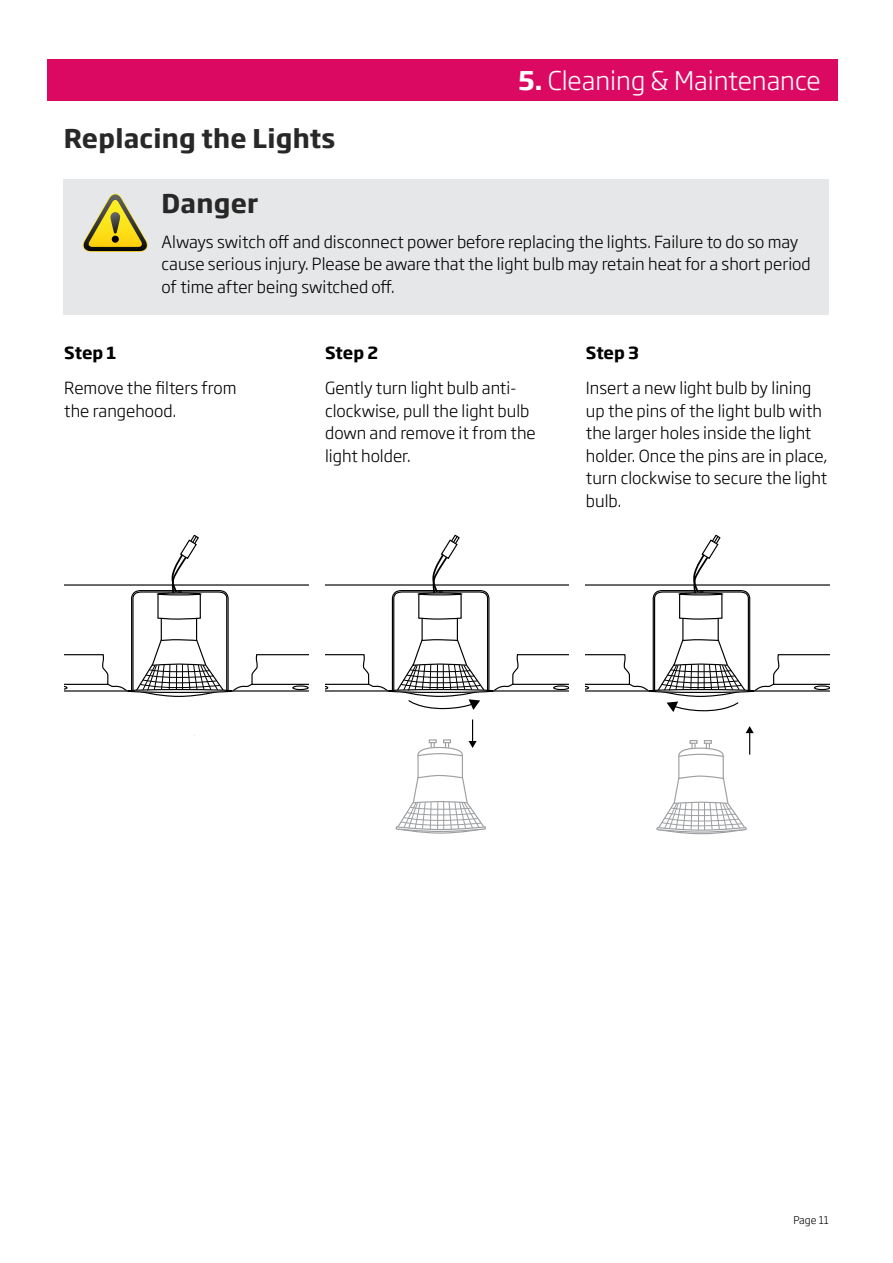
<style>
.page{position:relative;width:893px;height:1263px;background:#fff}
.page>*{position:absolute;margin:0;border:0;box-sizing:border-box;transform-origin:0 0}
.t1{font:700 25.5px "Soho Gothic Pro";letter-spacing:.01em;color:#292829}
.t2{font:300 25.5px "Soho Gothic Pro";color:#fff}
.t3{font:300 16.5px/22.5px "Soho Gothic Pro";color:#000}
.t4{font:700 16.5px "Soho Gothic Pro";letter-spacing:-.01em;color:#000}
.t5{font:300 10.5px "Soho Gothic Pro";color:#000}
.s1{font-weight:700}
</style>
<div class="page">
<div style="left:47px;top:60px;width:791px;height:41px;background:#db0962"></div>
<svg style="left:64px;top:534px;width:244px;height:163px"></svg>
<svg style="left:395px;top:719px;width:91px;height:115px"></svg>
<svg style="left:325px;top:534px;width:244px;height:176px"></svg>
<svg style="left:656px;top:726px;width:98px;height:109px"></svg>
<svg style="left:586px;top:534px;width:244px;height:178px"></svg>
<div style="left:64px;top:180px;width:765px;height:135px;background:#e6e7e8"></div>
<svg style="left:82px;top:194px;width:66px;height:58px"></svg>
<h1 class="t1" style="left:64px;top:118px;width:273px">Replacing the Lights</h1>
<h1 class="t2" style="left:518px;top:61px;width:304px"><span class="s1">5.</span> Cleaning &amp; Maintenance</h1>
<h1 class="t1" style="left:162px;top:183px;width:98px">Danger</h1>
<p class="t3" style="left:162px;top:229px;width:651px">Always switch off and disconnect power before replacing the lights. Failure to do so may cause serious injury. Please be aware that the light bulb may retain heat for a short period of time after being switched off.</p>
<p class="t4" style="left:64px;top:340px;width:54px">Step 1</p>
<p class="t3" style="left:64px;top:376px;width:174px">Remove the filters from the rangehood.</p>
<p class="t4" style="left:325px;top:340px;width:55px">Step 2</p>
<p class="t3" style="left:325px;top:376px;width:212px">Gently turn light bulb anti&shy;clockwise, pull the light bulb down and remove it from the light holder.</p>
<p class="t4" style="left:586px;top:340px;width:55px">Step 3</p>
<p class="t3" style="left:586px;top:376px;width:243px">Insert a new light bulb by lining up the pins of the light bulb with the larger holes inside the light holder. Once the pins are in place, turn clockwise to secure the light bulb.</p>
<p class="t5" style="left:793px;top:1212px;width:37px">Page 11</p>
</div>
